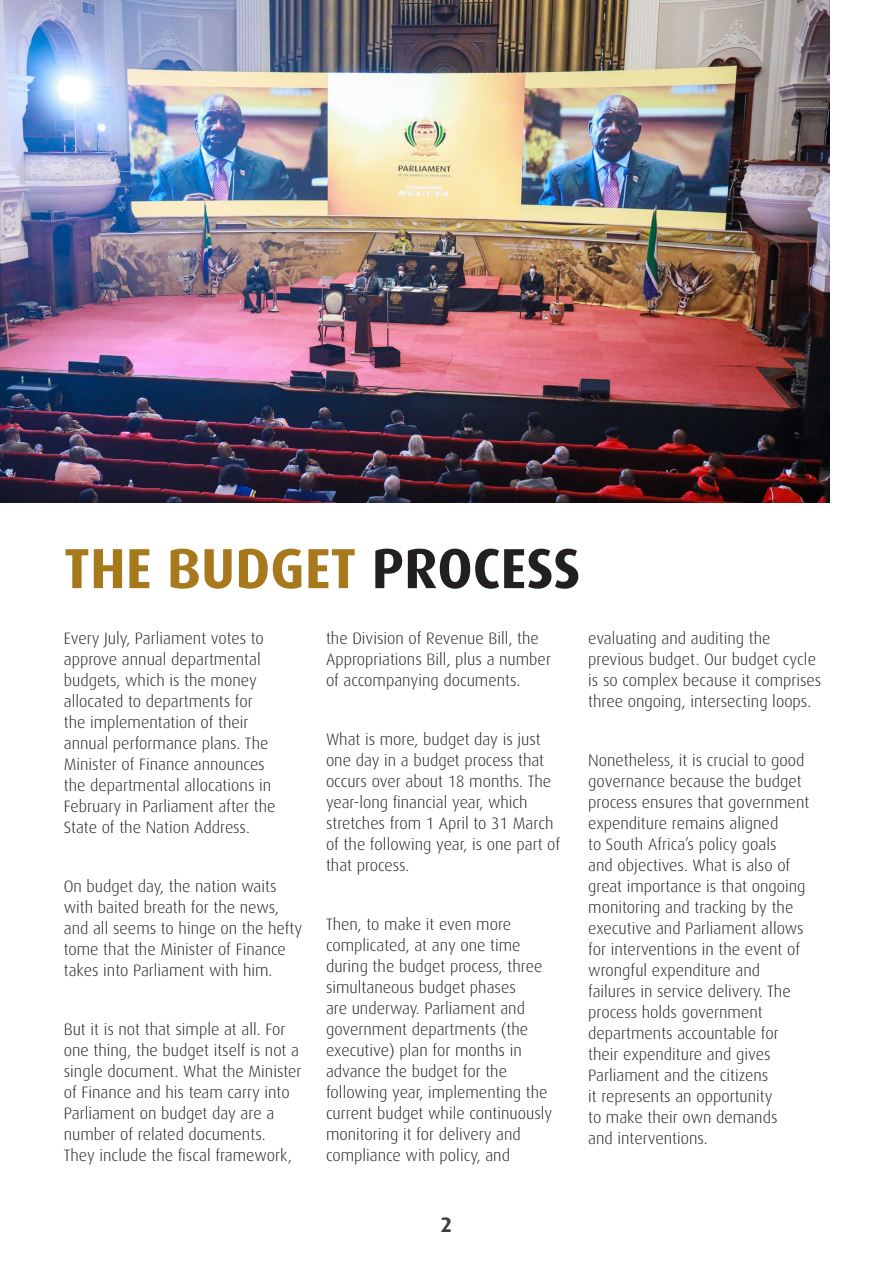
<style>
.page{position:relative;width:893px;height:1263px;background:#fff}
.page>*{position:absolute;margin:0;border:0;box-sizing:border-box;transform-origin:0 0}
.t1{font:700 56.55px "Dax";color:#a8781c}
.t2{font:700 21px "Dax";color:#3e3e3f}
.t3{font:300 16.5px/21px "Dax";color:#231f20}
.s1{color:#231f20}
</style>
<div class="page">
<img style="left:0;top:0;width:829px;height:503px">
<p class="t1" style="left:64px;top:537px;width:518px">THE BUDGET <span class="s1">PROCESS</span></p>
<p class="t3" style="left:64px;top:628px;width:213px">Every July, Parliament votes to approve annual departmental budgets, which is the money allocated to departments for the implementation of their annual performance plans. The<br>Minister of Finance announces the departmental allocations in<br>February in Parliament after the<br>State of the Nation Address.</p>
<p class="t3" style="left:64px;top:876px;width:240px">On budget day, the nation waits with baited breath for the news, and all seems to hinge on the hefty tome that the Minister of Finance takes into Parliament with him.</p>
<p class="t3" style="left:64px;top:1019px;width:239px">But it is not that simple at all. For one thing, the budget itself is not a single document. What the Minister of Finance and his team carry into Parliament on budget day are a number of related documents.<br>They include the fiscal framework,</p>
<p class="t3" style="left:326px;top:628px;width:226px">the Division of Revenue Bill, the<br>Appropriations Bill, plus a number of accompanying documents.</p>
<p class="t3" style="left:326px;top:729px;width:236px">What is more, budget day is just one day in a budget process that occurs over about 18 months. The year-long financial year, which stretches from 1 April to 31 March of the following year, is one part of that process.</p>
<p class="t3" style="left:326px;top:914px;width:228px">Then, to make it even more complicated, at any one time during the budget process, three simultaneous budget phases<br>are underway. Parliament and government departments (the executive) plan for months in advance the budget for the following year, implementing the current budget while continuously monitoring it for delivery and compliance with policy, and</p>
<p class="t3" style="left:588px;top:628px;width:235px">evaluating and auditing the previous budget. Our budget cycle is so complex because it comprises three ongoing, intersecting loops.</p>
<p class="t3" style="left:588px;top:750px;width:223px">Nonetheless, it is crucial to good governance because the budget process ensures that government expenditure remains aligned<br>to South Africa’s policy goals<br>and objectives. What is also of great importance is that ongoing monitoring and tracking by the executive and Parliament allows for interventions in the event of wrongful expenditure and failures in service delivery. The process holds government departments accountable for their expenditure and gives<br>Parliament and the citizens<br>it represents an opportunity<br>to make their own demands<br>and interventions.</p>
<p class="t2" style="left:441px;top:1213px;width:13px">2</p>
</div>
